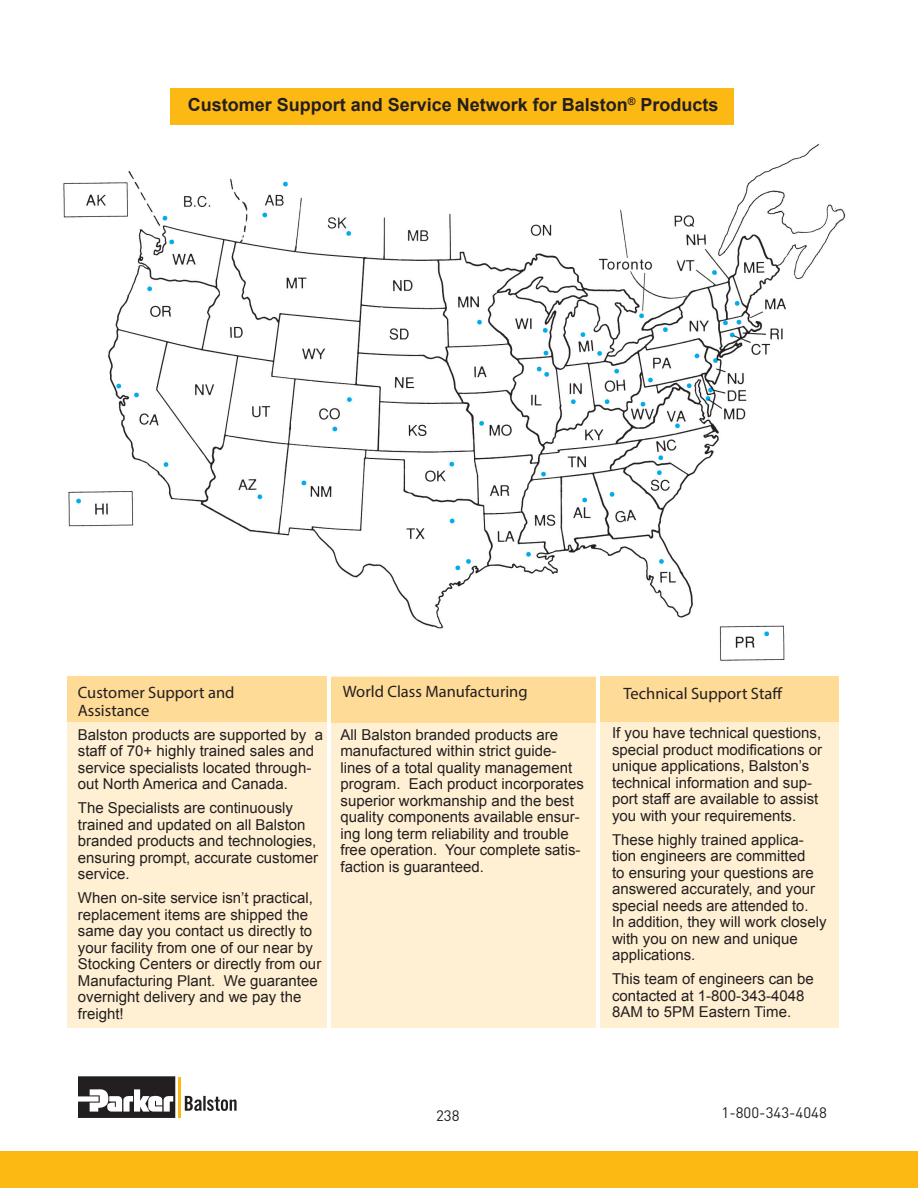
<style>
.page{position:relative;width:918px;height:1188px;background:#fff}
.page>*{position:absolute;margin:0;border:0;box-sizing:border-box;transform-origin:0 0}
.t1{font:700 18px "Arial";color:#231f20}
.t2{font:16.5px/18px "Myriad Pro";color:#231f20}
.t3{font:15px/16.5px "Arial";color:#231f20}
.t4{font:15px "DINOT";color:#231f20}
</style>
<div class="page">
<div style="left:0;top:1151px;width:918px;height:37px;background:#fdb913"></div>
<svg style="left:185px;top:1096px;width:52px;height:15px"></svg>
<hr style="left:179px;top:1077px;width:2px;height:40px;background:#fdb813">
<svg style="left:78px;top:1076px;width:97px;height:42px"></svg>
<svg style="left:838px;top:973px;width:1px;height:55px"></svg>
<div style="left:170px;top:88px;width:564px;height:37px;background:#fdb913"></div>
<div style="left:67px;top:676px;width:260px;height:352px;background:#ffefd3"></div>
<div style="left:332px;top:676px;width:264px;height:352px;background:#ffefd3"></div>
<div style="left:600px;top:676px;width:238px;height:352px;background:#ffefd3"></div>
<div style="left:332px;top:677px;width:264px;height:45px;background:#ffdb98"></div>
<div style="left:67px;top:677px;width:260px;height:45px;background:#ffdb98"></div>
<img style="left:63px;top:143px;width:783px;height:518px">
<div style="left:600px;top:676px;width:238px;height:46px;background:#ffdb98"></div>
<p class="t1" style="left:188px;top:93px;width:532px">Customer Support and Service Network for Balston<sup>®</sup> Products</p>
<p class="t2" style="left:78px;top:683px;width:158px">Customer Support and<br>Assistance</p>
<p class="t3" style="left:78px;top:726px;width:247px">Balston products are supported by a staff of 70+ highly trained sales and service specialists located through&shy;out North America and Canada.</p>
<p class="t3" style="left:78px;top:800px;width:242px">The Specialists are continuously trained and updated on all Balston branded products and technologies, ensuring prompt, accurate customer service.</p>
<p class="t3" style="left:78px;top:890px;width:245px">When on-site service isn’t practical, replacement items are shipped the same day you contact us directly to your facility from one of our near by<br>Stocking Centers or directly from our<br>Manufacturing Plant. We guarantee overnight delivery and we pay the freight!</p>
<p class="t2" style="left:343px;top:682px;width:186px">World Class Manufacturing</p>
<p class="t3" style="left:340px;top:727px;width:245px">All Balston branded products are manufactured within strict guide&shy;lines of a total quality management program. Each product incorporates superior workmanship and the best quality components available ensur&shy;ing long term reliability and trouble free operation. Your complete satis&shy;faction is guaranteed.</p>
<p class="t2" style="left:624px;top:684px;width:161px">Technical Support Staff</p>
<p class="t3" style="left:612px;top:725px;width:212px">If you have technical questions, special product modifications or unique applications, Balston’s technical information and sup&shy;port staff are available to assist you with your requirements.</p>
<p class="t3" style="left:612px;top:832px;width:216px">These highly trained applica&shy;tion engineers are committed<br>to ensuring your questions are answered accurately, and your special needs are attended to.<br>In addition, they will work closely with you on new and unique applications.</p>
<p class="t3" style="left:612px;top:971px;width:203px">This team of engineers can be contacted at 1-800-343-4048<br>8AM to 5PM Eastern Time.</p>
<p class="t4" style="left:436px;top:1105px;width:25px">238</p>
<p class="t4" style="left:722px;top:1103px;width:107px">1-800-343-4048</p>
</div>
